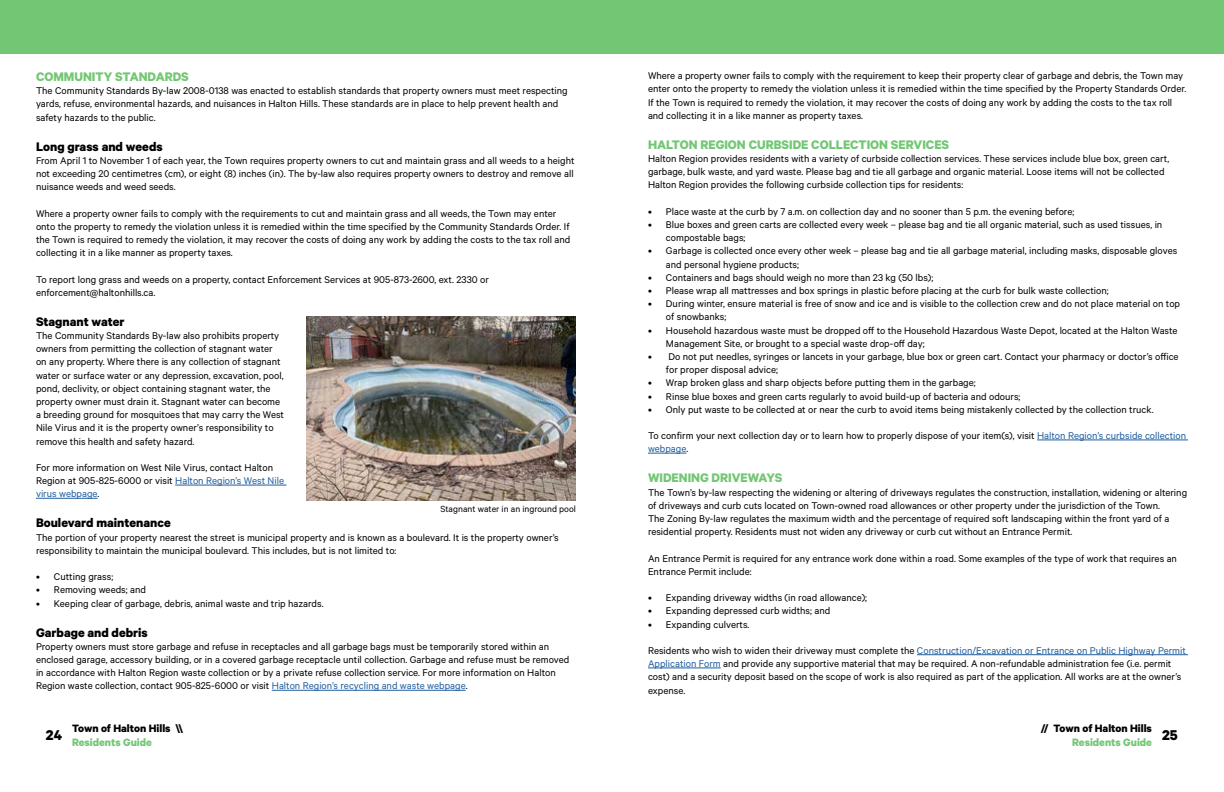
<style>
.page{position:relative;width:1224px;height:792px;background:#fff}
.page>*{position:absolute;margin:0;border:0;box-sizing:border-box;transform-origin:0 0}
.t1{font:700 16px "Calibre";color:#000}
.t2{font:700 14px "Calibre";color:#73c774}
.t3{font:700 14px "Calibre";color:#000}
.t4{font:700 12px "Calibre";color:#000}
.t5{font:700 12px "Calibre";color:#73c774}
.t6{font:11px/13.2px "Calibre";color:#000}
.t7{font:10px "Calibre";color:#000}
.s1{color:#215e9e}
</style>
<div class="page">
<div style="left:0;top:0;width:612px;height:54px;background:#73c774"></div>
<div style="left:612px;top:0;width:612px;height:54px;background:#73c774"></div>
<hr style="left:175px;top:485px;width:112px;height:1px;background:#215e9e">
<hr style="left:36px;top:498px;width:62px;height:1px;background:#215e9e">
<hr style="left:272px;top:690px;width:194px;height:1px;background:#215e9e">
<img style="left:306px;top:317px;width:270px;height:184px">
<hr style="left:1037px;top:440px;width:151px;height:1px;background:#215e9e">
<hr style="left:648px;top:453px;width:38px;height:1px;background:#215e9e">
<hr style="left:917px;top:655px;width:271px;height:1px;background:#215e9e">
<hr style="left:648px;top:668px;width:73px;height:1px;background:#215e9e">
<p class="t2" style="left:36px;top:68px;width:154px">COMMUNITY STANDARDS</p>
<p class="t6" style="left:36px;top:84px;width:533px">The Community Standards By-law 2008-0138 was enacted to establish standards that property owners must meet respecting yards, refuse, environmental hazards, and nuisances in Halton Hills. These standards are in place to help prevent health and safety hazards to the public.</p>
<p class="t3" style="left:36px;top:138px;width:128px">Long grass and weeds</p>
<p class="t6" style="left:36px;top:153px;width:540px;text-align:justify">From April 1 to November 1 of each year, the Town requires property owners to cut and maintain grass and all weeds to a height not exceeding 20 centimetres (cm), or eight (8) inches (in). The by-law also requires property owners to destroy and remove all nuisance weeds and weed seeds.</p>
<p class="t6" style="left:36px;top:206px;width:536px">Where a property owner fails to comply with the requirements to cut and maintain grass and all weeds, the Town may enter onto the property to remedy the violation unless it is remedied within the time specified by the Community Standards Order. If the Town is required to remedy the violation, it may recover the costs of doing any work by adding the costs to the tax roll and collecting it in a like manner as property taxes.</p>
<p class="t6" style="left:36px;top:272px;width:454px">To report long grass and weeds on a property, contact Enforcement Services at 905-873-2600, ext. 2330 or enforcement@haltonhills.ca.</p>
<p class="t3" style="left:36px;top:313px;width:90px">Stagnant water</p>
<p class="t6" style="left:36px;top:329px;width:250px">The Community Standards By-law also prohibits property owners from permitting the collection of stagnant water on any property. Where there is any collection of stagnant water or surface water or any depression, excavation, pool, pond, declivity, or object containing stagnant water, the property owner must drain it. Stagnant water can become a breeding ground for mosquitoes that may carry the West Nile Virus and it is the property owner’s responsibility to remove this health and safety hazard.</p>
<p class="t6" style="left:36px;top:461px;width:250px">For more information on West Nile Virus, contact Halton<br>Region at 905-825-6000 or visit <span class="s1">Halton Region’s West Nile virus webpage</span>.</p>
<p class="t3" style="left:36px;top:515px;width:136px">Boulevard maintenance</p>
<p class="t6" style="left:36px;top:530px;width:524px">The portion of your property nearest the street is municipal property and is known as a boulevard. It is the property owner’s responsibility to maintain the municipal boulevard. This includes, but is not limited to:</p>
<p class="t6" style="left:36px;top:570px;width:79px">• Cutting grass;</p>
<p class="t6" style="left:36px;top:583px;width:111px">• Removing weeds; and</p>
<p class="t6" style="left:36px;top:596px;width:289px">• Keeping clear of garbage, debris, animal waste and trip hazards.</p>
<p class="t3" style="left:36px;top:624px;width:113px">Garbage and debris</p>
<p class="t6" style="left:36px;top:639px;width:535px">Property owners must store garbage and refuse in receptacles and all garbage bags must be temporarily stored within an enclosed garage, accessory building, or in a covered garbage receptacle until collection. Garbage and refuse must be removed in accordance with Halton Region waste collection or by a private refuse collection service. For more information on Halton Region waste collection, contact 905-825-6000 or visit <span class="s1">Halton Region’s recycling and waste webpage</span>.</p>
<p class="t7" style="left:440px;top:503px;width:137px">Stagnant water in an inground pool</p>
<p class="t6" style="left:648px;top:69px;width:540px">Where a property owner fails to comply with the requirement to keep their property clear of garbage and debris, the Town may enter onto the property to remedy the violation unless it is remedied within the time specified by the Property Standards Order.<br>If the Town is required to remedy the violation, it may recover the costs of doing any work by adding the costs to the tax roll and collecting it in a like manner as property taxes.</p>
<p class="t2" style="left:648px;top:136px;width:303px">HALTON REGION CURBSIDE COLLECTION SERVICES</p>
<p class="t6" style="left:648px;top:152px;width:523px">Halton Region provides residents with a variety of curbside collection services. These services include blue box, green cart, garbage, bulk waste, and yard waste. Please bag and tie all garbage and organic material. Loose items will not be collected<br>Halton Region provides the following curbside collection tips for residents:</p>
<p class="t6" style="left:648px;top:204px;width:428px">• Place waste at the curb by 7 a.m. on collection day and no sooner than 5 p.m. the evening before;</p>
<p class="t6" style="left:666px;top:218px;width:498px;text-indent:-18px">• Blue boxes and green carts are collected every week – please bag and tie all organic material, such as used tissues, in compostable bags;</p>
<p class="t6" style="left:666px;top:244px;width:513px;text-indent:-18px">• Garbage is collected once every other week – please bag and tie all garbage material, including masks, disposable gloves and personal hygiene products;</p>
<p class="t6" style="left:648px;top:270px;width:287px">• Containers and bags should weigh no more than 23 kg (50 lbs);</p>
<p class="t6" style="left:648px;top:284px;width:462px">• Please wrap all mattresses and box springs in plastic before placing at the curb for bulk waste collection;</p>
<p class="t6" style="left:666px;top:297px;width:516px;text-indent:-18px">• During winter, ensure material is free of snow and ice and is visible to the collection crew and do not place material on top of snowbanks;</p>
<p class="t6" style="left:666px;top:323px;width:513px;text-indent:-18px">• Household hazardous waste must be dropped off to the Household Hazardous Waste Depot, located at the Halton Waste<br>Management Site, or brought to a special waste drop-off day;</p>
<p class="t6" style="left:666px;top:350px;width:514px;text-indent:-18px">• Do not put needles, syringes or lancets in your garbage, blue box or green cart. Contact your pharmacy or doctor’s office for proper disposal advice;</p>
<p class="t6" style="left:648px;top:376px;width:329px">• Wrap broken glass and sharp objects before putting them in the garbage;</p>
<p class="t6" style="left:648px;top:389px;width:374px">• Rinse blue boxes and green carts regularly to avoid build-up of bacteria and odours;</p>
<p class="t6" style="left:648px;top:402px;width:507px">• Only put waste to be collected at or near the curb to avoid items being mistakenly collected by the collection truck.</p>
<p class="t6" style="left:648px;top:429px;width:540px">To confirm your next collection day or to learn how to properly dispose of your item(s), visit <span class="s1">Halton Region’s curbside collection webpage</span>.</p>
<p class="t2" style="left:648px;top:469px;width:136px">WIDENING DRIVEWAYS</p>
<p class="t6" style="left:648px;top:485px;width:541px">The Town’s by-law respecting the widening or altering of driveways regulates the construction, installation, widening or altering of driveways and curb cuts located on Town-owned road allowances or other property under the jurisdiction of the Town.<br>The Zoning By-law regulates the maximum width and the percentage of required soft landscaping within the front yard of a residential property. Residents must not widen any driveway or curb cut without an Entrance Permit.</p>
<p class="t6" style="left:648px;top:551px;width:530px">An Entrance Permit is required for any entrance work done within a road. Some examples of the type of work that requires an<br>Entrance Permit include:</p>
<p class="t6" style="left:648px;top:591px;width:221px">• Expanding driveway widths (in road allowance);</p>
<p class="t6" style="left:648px;top:604px;width:184px">• Expanding depressed curb widths; and</p>
<p class="t6" style="left:648px;top:617px;width:103px">• Expanding culverts.</p>
<p class="t6" style="left:648px;top:644px;width:539px">Residents who wish to widen their driveway must complete the <span class="s1">Construction/Excavation or Entrance on Public Highway Permit Application Form</span> and provide any supportive material that may be required. A non-refundable administration fee (i.e. permit cost) and a security deposit based on the scope of work is also required as part of the application. All works are at the owner’s expense.</p>
<p class="t4" style="left:72px;top:721px;width:113px">Town of Halton Hills \\</p>
<p class="t5" style="left:72px;top:735px;width:81px">Residents Guide</p>
<p class="t4" style="left:1041px;top:721px;width:113px">// Town of Halton Hills</p>
<p class="t5" style="left:1072px;top:735px;width:81px">Residents Guide</p>
<h1 class="t1" style="left:46px;top:726px;width:18px">24</h1>
<h1 class="t1" style="left:1162px;top:726px;width:17px">25</h1>
</div>
